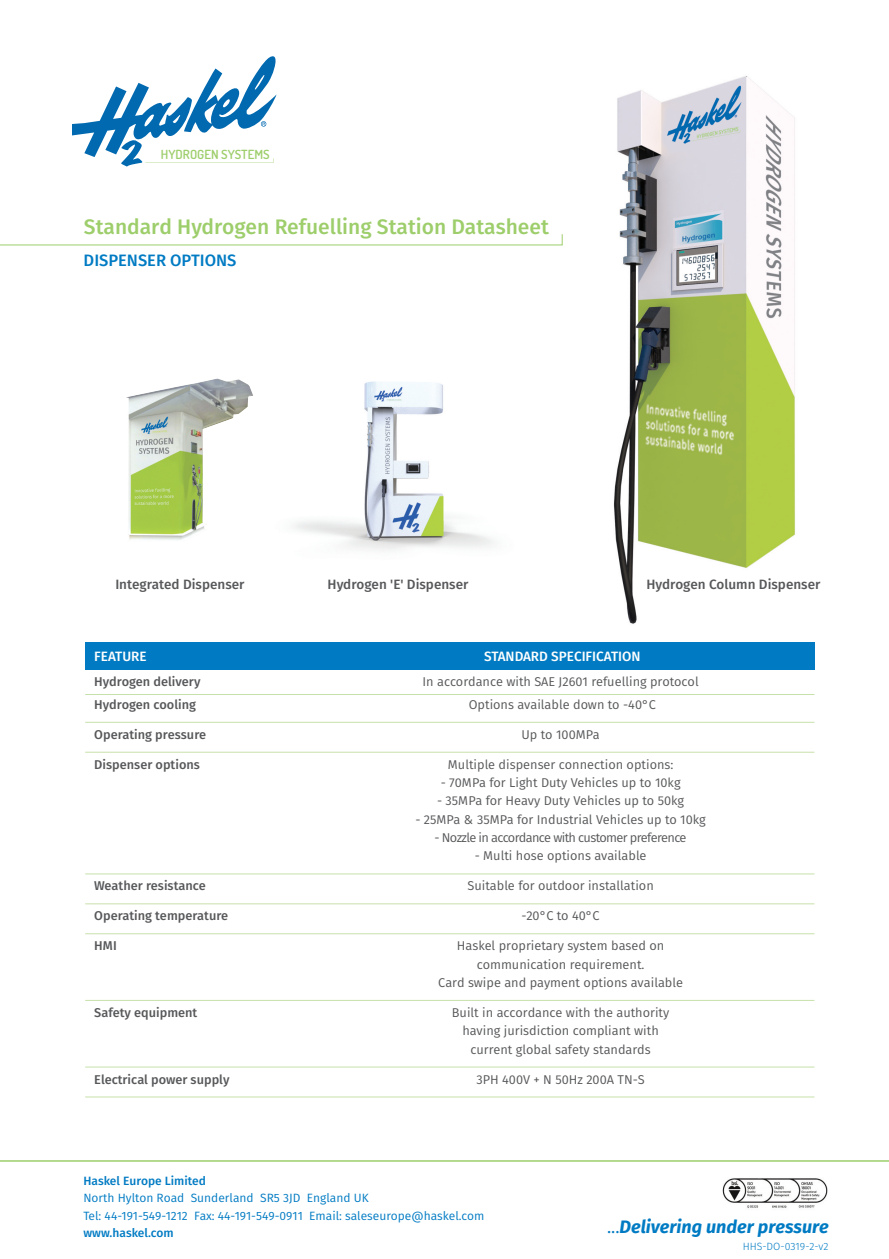
<style>
.page{position:relative;width:889px;height:1259px;background:#fff}
.page>*{position:absolute;margin:0;border:0;box-sizing:border-box;transform-origin:0 0}
.t1{font:500 21px "Fira Sans";color:#9dce6b}
.t2{font:italic 700 18px "Fira Sans";color:#007bc3}
.t3{font:500 16.5px "Fira Sans";letter-spacing:-.005em;color:#007bc3}
.t4{font:500 13.5px "Fira Sans";color:#57585a}
.t5{font:500 13.5px "Fira Sans";color:#fff}
.t6{font:12.75px/18.3px "Fira Sans";color:#57585a;text-align:center}
.t7{font:500 12.75px "Fira Sans";color:#57585a}
.t8{font:12.75px "Fira Sans";letter-spacing:-.05em;color:#57585a}
.t9{font:600 12.6px "Dosis";color:#9dce6b}
.t10{font:12px/17.2px "Fira Sans";color:#007bc3}
.t11{font:500 12px "Fira Sans";color:#007bc3}
.t12{font:300 10.5px "Fira Sans";color:#007bc3}
.s1{font-weight:400;font-style:normal}
</style>
<div class="page">
<div style="left:85px;top:643px;width:730px;height:27px;background:#007bc3"></div>
<img style="left:126px;top:378px;width:127px;height:162px">
<hr style="left:85px;top:694px;width:729px;height:1px;background:#c7e1aa">
<hr style="left:85px;top:722px;width:729px;height:1px;background:#c7e1aa">
<hr style="left:85px;top:752px;width:729px;height:1px;background:#c7e1aa">
<hr style="left:85px;top:873px;width:729px;height:1px;background:#c7e1aa">
<hr style="left:85px;top:903px;width:729px;height:1px;background:#c7e1aa">
<hr style="left:85px;top:933px;width:729px;height:1px;background:#c7e1aa">
<hr style="left:85px;top:1000px;width:729px;height:1px;background:#c7e1aa">
<hr style="left:85px;top:1067px;width:729px;height:1px;background:#c7e1aa">
<hr style="left:85px;top:1096px;width:729px;height:1px;background:#c7e1aa">
<img style="left:294px;top:381px;width:200px;height:170px">
<img style="left:722px;top:1178px;width:106px;height:31px">
<img style="left:613px;top:76px;width:182px;height:548px">
<hr style="left:0;top:1160px;width:889px;height:2px;background:#9dce6b">
<svg style="left:0;top:234px;width:563px;height:12px"></svg>
<svg style="left:72px;top:56px;width:205px;height:110px"></svg>
<p class="t9" style="left:161px;top:146px;width:110px">HYDROGEN SYSTEMS</p>
<h1 class="t1" style="left:84px;top:210px;width:467px">Standard Hydrogen Refuelling Station Datasheet</h1>
<p class="t3" style="left:84px;top:247px;width:154px">DISPENSER OPTIONS</p>
<p class="t4" style="left:115px;top:574px;width:131px">Integrated Dispenser</p>
<p class="t4" style="left:328px;top:573px;width:142px">Hydrogen 'E' Dispenser</p>
<p class="t4" style="left:646px;top:573px;width:176px">Hydrogen Column Dispenser</p>
<p class="t5" style="left:94px;top:646px;width:54px">FEATURE</p>
<p class="t5" style="left:484px;top:646px;width:158px">STANDARD SPECIFICATION</p>
<p class="t7" style="left:94px;top:671px;width:108px">Hydrogen delivery</p>
<p class="t6" style="left:422px;top:672px;width:278px">In accordance with SAE J2601 refuelling protocol</p>
<p class="t7" style="left:94px;top:694px;width:103px">Hydrogen cooling</p>
<p class="t6" style="left:469px;top:695px;width:189px">Options available down to -40°C</p>
<p class="t7" style="left:94px;top:724px;width:113px">Operating pressure</p>
<p class="t6" style="left:521px;top:725px;width:80px">Up to 100MPa</p>
<p class="t7" style="left:94px;top:754px;width:107px">Dispenser options</p>
<p class="t6" style="left:448px;top:755px;width:227px">Multiple dispenser connection options:</p>
<p class="t6" style="left:441px;top:773px;width:241px">- 70MPa for Light Duty Vehicles up to 10kg</p>
<p class="t6" style="left:437px;top:791px;width:249px">- 35MPa for Heavy Duty Vehicles up to 50kg</p>
<p class="t6" style="left:415px;top:810px;width:292px">- 25MPa &amp; 35MPa for Industrial Vehicles up to 10kg</p>
<p class="t8" style="left:435px;top:828px;width:253px">- Nozzle in accordance with customer preference</p>
<p class="t6" style="left:475px;top:846px;width:173px">- Multi hose options available</p>
<p class="t7" style="left:94px;top:876px;width:113px">Weather resistance</p>
<p class="t6" style="left:467px;top:876px;width:188px">Suitable for outdoor installation</p>
<p class="t7" style="left:94px;top:905px;width:135px">Operating temperature</p>
<p class="t6" style="left:521px;top:906px;width:80px">-20°C to 40°C</p>
<p class="t7" style="left:94px;top:935px;width:24px">HMI</p>
<p class="t6" style="left:438px;top:936px;width:246px">Haskel proprietary system based on communication requirement.<br>Card swipe and payment options available</p>
<p class="t7" style="left:94px;top:1002px;width:105px">Safety equipment</p>
<p class="t6" style="left:452px;top:1003px;width:219px">Built in accordance with the authority having jurisdiction compliant with current global safety standards</p>
<p class="t7" style="left:94px;top:1069px;width:137px">Electrical power supply</p>
<p class="t6" style="left:476px;top:1069px;width:170px">3PH 400V + N 50Hz 200A TN-S</p>
<p class="t11" style="left:83px;top:1171px;width:124px">Haskel Europe Limited</p>
<p class="t10" style="left:83px;top:1189px;width:402px">North Hylton Road Sunderland SR5 3JD England UK<br>Tel: 44-191-549-1212 Fax: 44-191-549-0911 Email: saleseurope@haskel.com</p>
<p class="t11" style="left:83px;top:1223px;width:92px">www.haskel.com</p>
<h2 class="t2" style="left:607px;top:1212px;width:223px"><span class="s1">...</span>Delivering under pressure</h2>
<p class="t12" style="left:743px;top:1239px;width:88px">HHS-DO-0319-2-v2</p>
</div>
